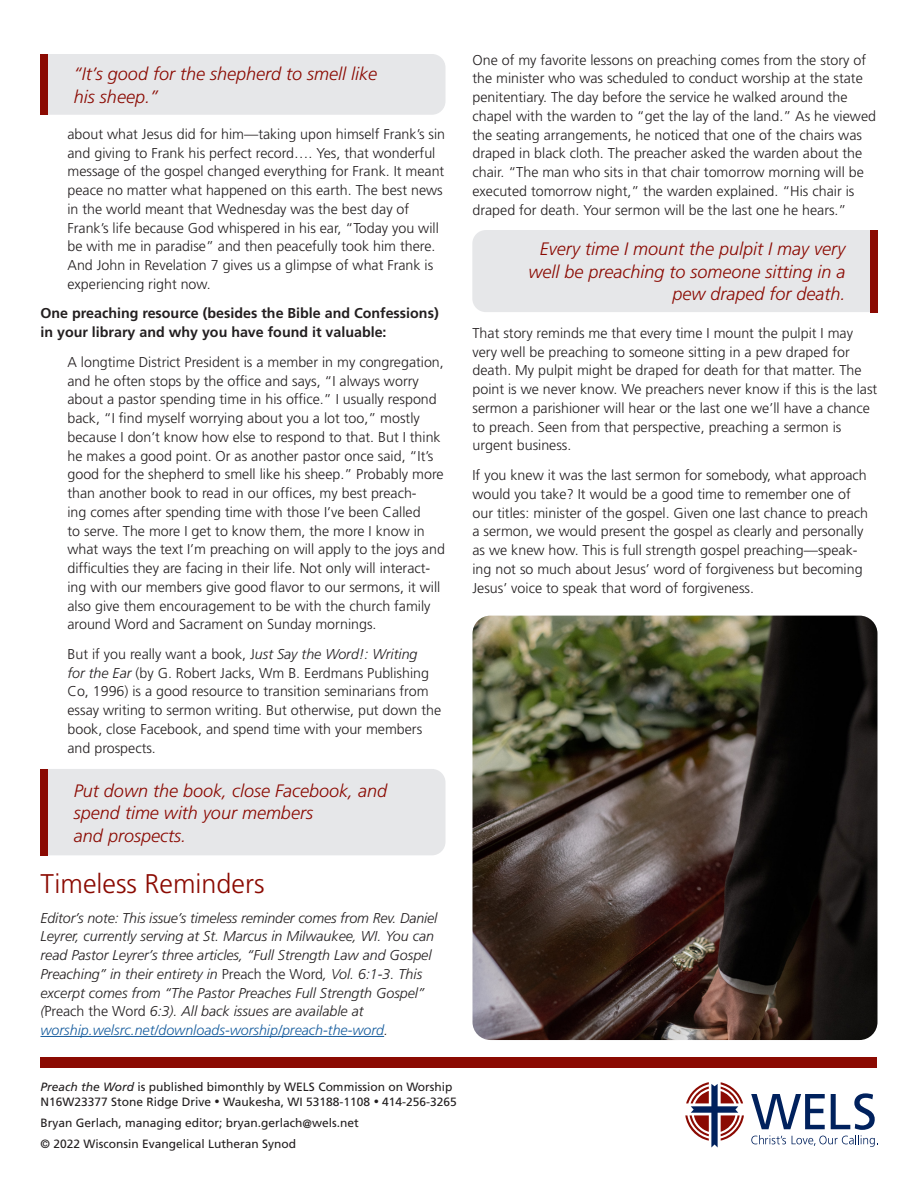
<style>
.page{position:relative;width:918px;height:1188px;background:#fff}
.page>*{position:absolute;margin:0;border:0;box-sizing:border-box;transform-origin:0 0}
._9_5_Body_Text{font:300 27px "Frutiger LT Std";color:#8b0a02}
.t1{font:italic 300 18px/22.5px "Frutiger LT Std";color:#8b0a02}
._9_5_Body_Text-2{font:300 14.25px/18.8px "Frutiger LT Std";color:#231f20}
._9_5_Body_Text-3{font:italic 300 14.25px/18.8px "Frutiger LT Std";color:#231f20}
._9_5_Body_Text-4{font:700 14.25px/18.8px "Frutiger LT Std";color:#231f20}
._9_5_Body_Text-5{font:12px/15px "Frutiger LT Std";color:#231f20}
.s1{font-style:italic}
.s2{font-style:normal}
.s3{color:#175d9e}
.s4{font-size:10.5px}
</style>
<div class="page">
<hr style="left:40px;top:1036px;width:344px;height:1px;background:#175d9e">
<div style="left:40px;top:1058px;width:838px;height:10px;background:#8b0a02"></div>
<svg style="left:685px;top:1082px;width:59px;height:66px"></svg>
<svg style="left:751px;top:1093px;width:127px;height:54px"></svg>
<div style="left:48px;top:769px;width:398px;height:86px;background:#e6e7e9"></div>
<div style="left:40px;top:769px;width:8px;height:86px;background:#8b0a02"></div>
<img style="left:472px;top:616px;width:406px;height:424px">
<div style="left:48px;top:54px;width:398px;height:61px;background:#e6e7e9"></div>
<div style="left:40px;top:54px;width:8px;height:61px;background:#8b0a02"></div>
<div style="left:472px;top:230px;width:398px;height:82px;background:#e6e7e9"></div>
<div style="left:870px;top:230px;width:8px;height:82px;background:#8b0a02"></div>
<p class="t1" style="left:74px;top:63px;width:305px">“It’s good for the shepherd to smell like his sheep.”</p>
<p class="_9_5_Body_Text-2" style="left:68px;top:125px;width:379px">about what Jesus did for him—taking upon himself Frank’s sin and giving to Frank his perfect record…. Yes, that wonderful message of the gospel changed everything for Frank. It meant peace no matter what happened on this earth. The best news in the world meant that Wednesday was the best day of Frank’s life because God whispered in his ear, “Today you will be with me in paradise” and then peacefully took him there.<br>And John in Revelation 7 gives us a glimpse of what Frank is experiencing right now.</p>
<p class="_9_5_Body_Text-4" style="left:40px;top:304px;width:400px">One preaching resource (besides the Bible and Confessions) in your library and why you have found it valuable:</p>
<p class="_9_5_Body_Text-2" style="left:68px;top:353px;width:379px">A longtime District President is a member in my congregation, and he often stops by the office and says, “I always worry about a pastor spending time in his office.” I usually respond back, “I find myself worrying about you a lot too,” mostly because I don’t know how else to respond to that. But I think he makes a good point. Or as another pastor once said, “It’s good for the shepherd to smell like his sheep.” Probably more than another book to read in our offices, my best preach-<br>ing comes after spending time with those I’ve been Called<br>to serve. The more I get to know them, the more I know in what ways the text I’m preaching on will apply to the joys and difficulties they are facing in their life. Not only will interact&shy;ing with our members give good flavor to our sermons, it will also give them encouragement to be with the church family around Word and Sacrament on Sunday mornings.</p>
<p class="_9_5_Body_Text-2" style="left:68px;top:645px;width:375px">But if you really want a book, J<span class="s1">ust Say the Word!: Writing<br>for the Ear</span> (by G. Robert Jacks, Wm B. Eerdmans Publishing Co, 1996) is a good resource to transition seminarians from essay writing to sermon writing. But otherwise, put down the book, close Facebook, and spend time with your members and prospects.</p>
<p class="t1" style="left:74px;top:779px;width:315px">Put down the book, close Facebook, and spend time with your members<br>and prospects.</p>
<p class="_9_5_Body_Text" style="left:40px;top:868px;width:226px">Timeless Reminders</p>
<p class="_9_5_Body_Text-3" style="left:40px;top:908px;width:398px">Editor’s note: This issue’s timeless reminder comes from Rev. Daniel Leyrer, currently serving at St. Marcus in Milwaukee, WI. You can read Pastor Leyrer’s three articles, “Full Strength Law and Gospel Preaching” in their entirety in <span class="s2">Preach the Word</span>, Vol. 6:1-3. This excerpt comes from “The Pastor Preaches Full Strength Gospel” (<span class="s2">Preach the Word</span> 6:3). All back issues are available at <span class="s3">worship.welsrc.net/downloads-worship/preach-the-word</span>.</p>
<p class="_9_5_Body_Text-2" style="left:472px;top:51px;width:405px">One of my favorite lessons on preaching comes from the story of the minister who was scheduled to conduct worship at the state penitentiary. The day before the service he walked around the chapel with the warden to “get the lay of the land.” As he viewed the seating arrangements, he noticed that one of the chairs was draped in black cloth. The preacher asked the warden about the chair. “The man who sits in that chair tomorrow morning will be executed tomorrow night,” the warden explained. “His chair is draped for death. Your sermon will be the last one he hears.”</p>
<p class="t1" style="left:528px;top:238px;width:319px;text-align:right">Every time I mount the pulpit I may very well be preaching to someone sitting in a pew draped for death.</p>
<p class="_9_5_Body_Text-2" style="left:472px;top:324px;width:406px">That story reminds me that every time I mount the pulpit I may very well be preaching to someone sitting in a pew draped for death. My pulpit might be draped for death for that matter. The point is we never know. We preachers never know if this is the last sermon a parishioner will hear or the last one we’ll have a chance to preach. Seen from that perspective, preaching a sermon is urgent business.</p>
<p class="_9_5_Body_Text-2" style="left:472px;top:466px;width:397px">If you knew it was the last sermon for somebody, what approach would you take? It would be a good time to remember one of our titles: minister of the gospel. Given one last chance to preach a sermon, we would present the gospel as clearly and personally as we knew how. This is full strength gospel preaching—speak&shy;ing not so much about Jesus’ word of forgiveness but becoming Jesus’ voice to speak that word of forgiveness.</p>
<p class="_9_5_Body_Text-5" style="left:40px;top:1080px;width:418px"><span class="s1">Preach the Word</span> is published bimonthly by WELS Commission on Worship<br>N16W23377 Stone Ridge Drive <span class="s4">•</span> Waukesha, WI 53188-1108 <span class="s4">•</span> 414-256-3265</p>
<p class="_9_5_Body_Text-5" style="left:40px;top:1113px;width:320px;line-height:21px">Bryan Gerlach, managing editor; bryan.gerlach@wels.net © 2022 Wisconsin Evangelical Lutheran Synod</p>
</div>
